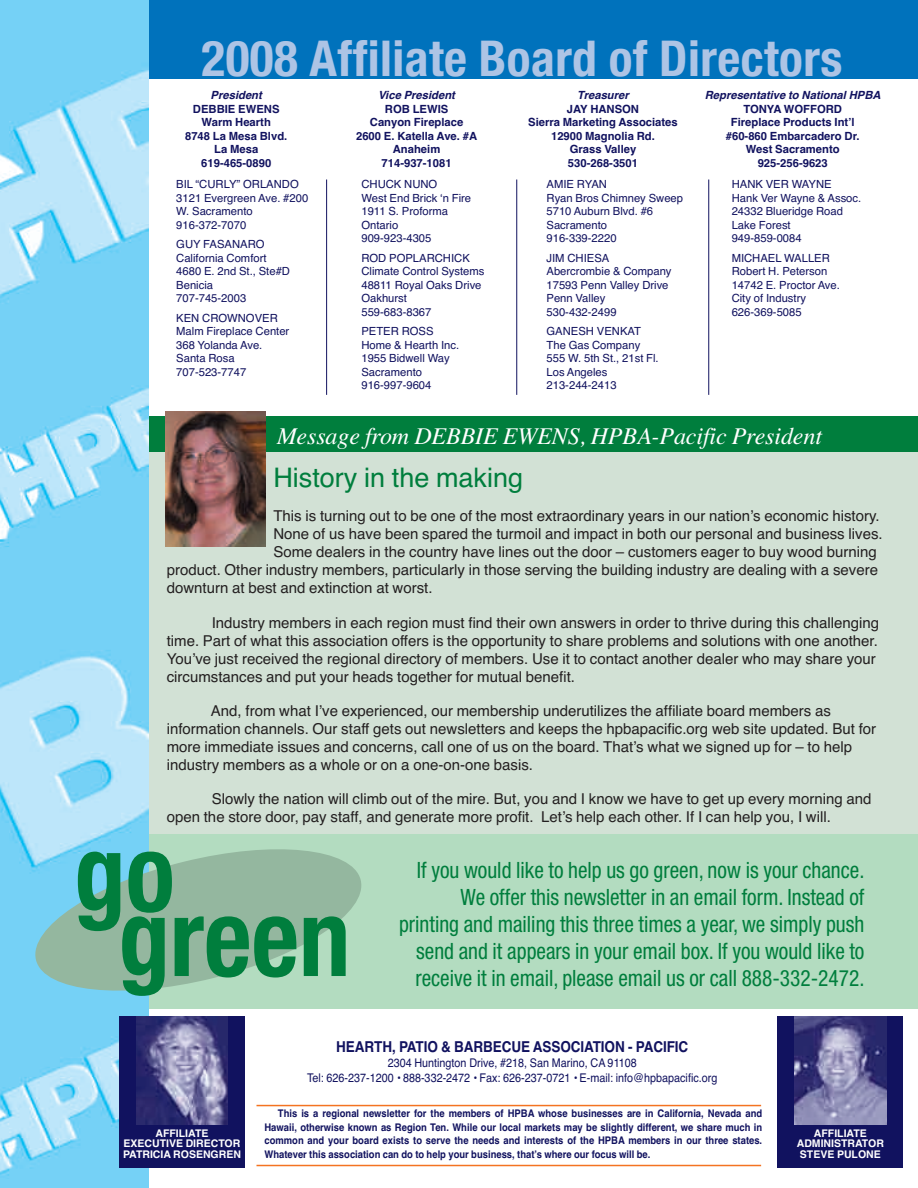
<style>
.page{position:relative;width:918px;height:1188px;background:#fff}
.page>*{position:absolute;margin:0;border:0;box-sizing:border-box;transform-origin:0 0}
.t1{font:700 condensed 108px "Helvetica Neue";color:#007e3d;scale:.95 1}
.t2{font:700 condensed 49.5px "Helvetica Neue";letter-spacing:.01em;color:#adc4e5}
.t3{font:27px "Helvetica";color:#007e3d}
.t4{font:24px "Times Italic TT";letter-spacing:-.005em;color:#fff}
.t5{font:condensed 22.5px/27px "Helvetica Neue";color:#007e3d;text-align:right;scale:.95 1}
.t6{font:15px/18px "Helvetica";color:#231f20}
.t7{font:15px "Helvetica Bold TT";letter-spacing:-.005em;color:#11125f;scale:.9 1}
.t8{font:12px/15px "Helvetica";color:#11125f;text-align:center;scale:.9 1}
.t9{font:11.25px/13.5px "Helvetica";color:#11125f}
.t10{font:11.25px/13.5px "Helvetica Bold TT";color:#11125f;text-align:center}
.t11{font:italic 11.25px "Helvetica Bold TT";color:#11125f}
.t12{font:10.5px/13.5px "Helvetica Bold TT";color:#11125f;text-align:justify;scale:.9 1}
.t13{font:10.5px/10.5px "Helvetica Bold TT";color:#fff;text-align:center}
</style>
<div class="page">
<div style="left:0;top:435px;width:918px;height:400px;background:#d2e1d5"></div>
<div style="left:99px;top:834px;width:819px;height:175px;background:#b3dcc0"></div>
<div style="left:0;top:0;width:918px;height:78px;background:#0072bc"></div>
<hr style="left:326px;top:180px;width:1px;height:215px;background:#11125f">
<hr style="left:516px;top:180px;width:1px;height:215px;background:#11125f">
<hr style="left:708px;top:180px;width:1px;height:215px;background:#11125f">
<div style="left:0;top:416px;width:918px;height:35px;background:#007e3d"></div>
<hr style="left:256px;top:1105px;width:505px;height:1px;background:#f47321">
<hr style="left:256px;top:1165px;width:505px;height:1px;background:#f47321">
<img style="left:165px;top:412px;width:101px;height:135px">
<div style="left:777px;top:1016px;width:126px;height:152px;background:#11125f"></div>
<img style="left:795px;top:1016px;width:91px;height:108px">
<img style="left:0;top:0;width:148px;height:1188px">
<svg style="left:28px;top:840px;width:334px;height:160px;fill:#94b79f"></svg>
<div style="left:119px;top:1016px;width:125px;height:152px;background:#11125f"></div>
<img style="left:136px;top:1016px;width:92px;height:108px">
<h2 class="t2" style="left:201px;top:40px;width:642px">2008 Affiliate Board of Directors</h2>
<p class="t11" style="left:211px;top:89px;width:57px">President</p>
<p class="t10" style="left:185px;top:102px;width:104px">DEBBIE EWENS<br>Warm Hearth<br>8748 La Mesa Blvd.<br>La Mesa<br>619-465-0890</p>
<p class="t9" style="left:176px;top:178px;width:134px">BIL “CURLY” ORLANDO<br>3121 Evergreen Ave. #200<br>W. Sacramento<br>916-372-7070</p>
<p class="t9" style="left:176px;top:238px;width:115px">GUY FASANARO<br>California Comfort<br>4680 E. 2nd St., Ste#D<br>Benicia<br>707-745-2003</p>
<p class="t9" style="left:176px;top:311px;width:115px">KEN CROWNOVER<br>Malm Fireplace Center<br>368 Yolanda Ave.<br>Santa Rosa<br>707-523-7747</p>
<p class="t11" style="left:378px;top:89px;width:82px">Vice President</p>
<p class="t10" style="left:356px;top:102px;width:123px">ROB LEWIS<br>Canyon Fireplace<br>2600 E. Katella Ave. #A<br>Anaheim<br>714-937-1081</p>
<p class="t9" style="left:361px;top:178px;width:111px">CHUCK NUNO<br>West End Brick ‘n Fire<br>1911 S. Proforma<br>Ontario<br>909-923-4305</p>
<p class="t9" style="left:361px;top:251px;width:125px">ROD POPLARCHICK<br>Climate Control Systems<br>48811 Royal Oaks Drive<br>Oakhurst<br>559-683-8367</p>
<p class="t9" style="left:361px;top:325px;width:99px">PETER ROSS<br>Home &amp; Hearth Inc.<br>1955 Bidwell Way<br>Sacramento<br>916-997-9604</p>
<p class="t11" style="left:577px;top:89px;width:57px">Treasurer</p>
<p class="t10" style="left:528px;top:102px;width:151px">JAY HANSON<br>Sierra Marketing Associates<br>12900 Magnolia Rd.<br>Grass Valley<br>530-268-3501</p>
<p class="t9" style="left:547px;top:178px;width:138px">AMIE RYAN<br>Ryan Bros Chimney Sweep<br>5710 Auburn Blvd. #6<br>Sacramento<br>916-339-2220</p>
<p class="t9" style="left:547px;top:251px;width:127px">JIM CHIESA<br>Abercrombie &amp; Company<br>17593 Penn Valley Drive<br>Penn Valley<br>530-432-2499</p>
<p class="t9" style="left:547px;top:325px;width:114px">GANESH VENKAT<br>The Gas Company<br>555 W. 5th St., 21st Fl.<br>Los Angeles<br>213-244-2413</p>
<p class="t11" style="left:705px;top:89px;width:181px">Representative to National HPBA</p>
<p class="t10" style="left:726px;top:102px;width:135px">TONYA WOFFORD<br>Fireplace Products Intʼl #60-860 Embarcadero Dr.<br>West Sacramento<br>925-256-9623</p>
<p class="t9" style="left:732px;top:178px;width:131px">HANK VER WAYNE<br>Hank Ver Wayne &amp; Assoc.<br>24332 Blueridge Road<br>Lake Forest<br>949-859-0084</p>
<p class="t9" style="left:732px;top:251px;width:110px">MICHAEL WALLER<br>Robert H. Peterson<br>14742 E. Proctor Ave.<br>City of Industry<br>626-369-5085</p>
<h3 class="t4" style="left:277px;top:421px;width:547px">Message from DEBBIE EWENS, HPBA-Pacific President</h3>
<h3 class="t3" style="left:273px;top:462px;width:251px">History in the making</h3>
<p class="t6" style="left:273px;top:507px;width:608px">This is turning out to be one of the most extraordinary years in our nation’s economic history.</p>
<p class="t6" style="left:273px;top:525px;width:611px">None of us have been spared the turmoil and impact in both our personal and business lives.</p>
<p class="t6" style="left:273px;top:543px;width:605px">Some dealers in the country have lines out the door – customers eager to buy wood burning</p>
<p class="t6" style="left:167px;top:561px;width:713px">product. Other industry members, particularly in those serving the building industry are dealing with a severe</p>
<p class="t6" style="left:167px;top:579px;width:267px">downturn at best and extinction at worst.</p>
<p class="t6" style="left:167px;top:613px;width:714px;text-indent:45px">Industry members in each region must find their own answers in order to thrive during this challenging time. Part of what this association offers is the opportunity to share problems and solutions with one another.<br>You’ve just received the regional directory of members. Use it to contact another dealer who may share your circumstances and put your heads together for mutual benefit.</p>
<p class="t6" style="left:167px;top:702px;width:711px;text-indent:44px">And, from what I’ve experienced, our membership underutilizes the affiliate board members as information channels. Our staff gets out newsletters and keeps the hpbapacific.org web site updated. But for more immediate issues and concerns, call one of us on the board. That’s what we signed up for – to help industry members as a whole or on a one-on-one basis.</p>
<p class="t6" style="left:167px;top:790px;width:706px;text-indent:45px">Slowly the nation will climb out of the mire. But, you and I know we have to get up every morning and open the store door, pay staff, and generate more profit. Let’s help each other. If I can help you, I will.</p>
<h1 class="t1" style="left:74px;top:834px;width:107px">go</h1>
<h1 class="t1" style="left:119px;top:899px;width:245px">green</h1>
<p class="t5" style="left:399px;top:858px;width:491px">If you would like to help us go green, now is your chance.<br>We offer this newsletter in an email form. Instead of printing and mailing this three times a year, we simply push send and it appears in your email box. If you would like to receive it in email, please email us or call 888-332-2472.</p>
<p class="t13" style="left:123px;top:1128px;width:119px">AFFILIATE<br>EXECUTIVE DIRECTOR<br>PATRICIA ROSENGREN</p>
<p class="t7" style="left:336px;top:1038px;width:393px">HEARTH, PATIO &amp; BARBECUE ASSOCIATION - PACIFIC</p>
<p class="t8" style="left:307px;top:1055px;width:457px">2304 Huntington Drive, #218, San Marino, CA 91108<br>Tel: 626-237-1200 • 888-332-2472 • Fax: 626-237-0721 • E-mail: info@hpbapacific.org</p>
<p class="t12" style="left:264px;top:1107px;width:555px;text-indent:14px">This is a regional newsletter for the members of HPBA whose businesses are in California, Nevada and Hawaii, otherwise known as Region Ten. While our local markets may be slightly different, we share much in common and your board exists to serve the needs and interests of the HPBA members in our three states.<br>Whatever this association can do to help your business, thatʼs where our focus will be.</p>
<p class="t13" style="left:797px;top:1128px;width:89px">AFFILIATE<br>ADMINISTRATOR<br>STEVE PULONE</p>
</div>
